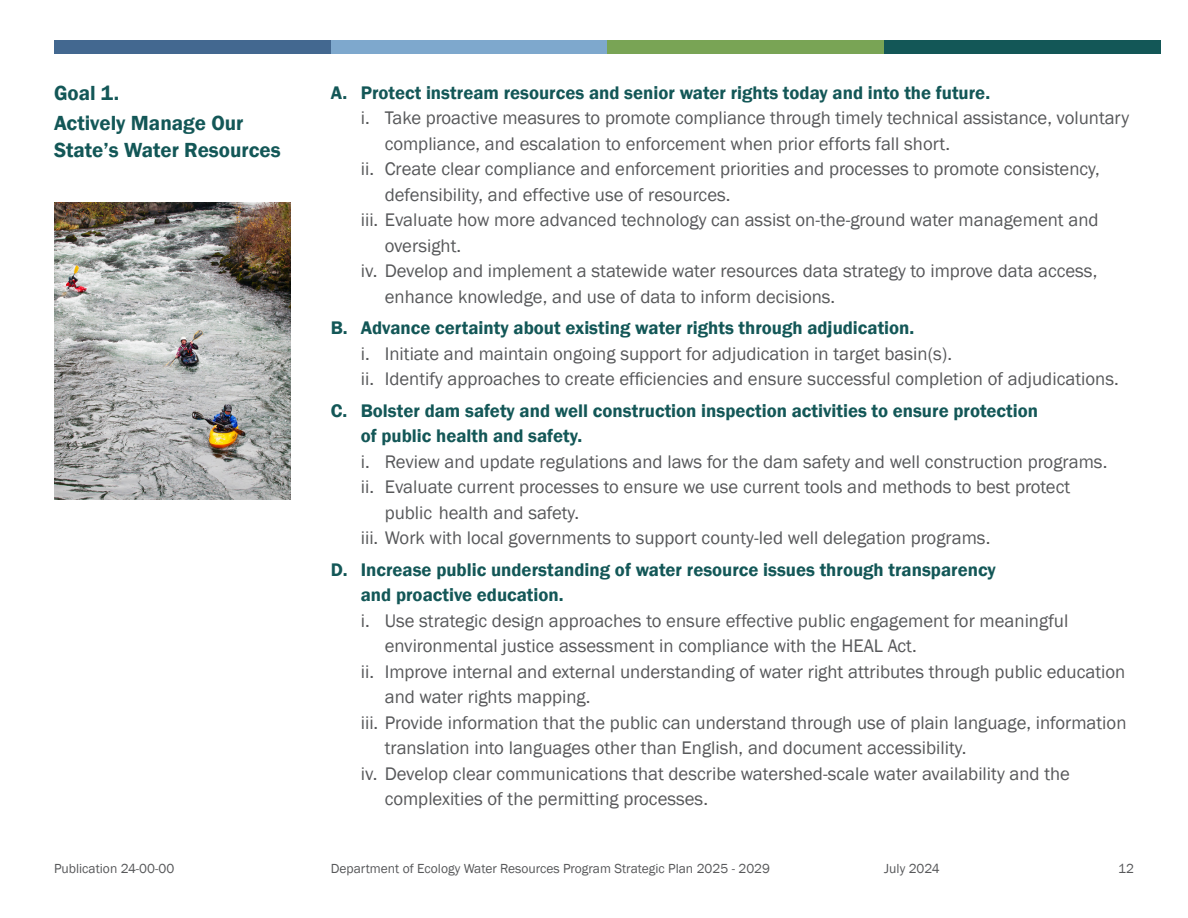
<style>
.page{position:relative;width:1188px;height:918px;background:#fff}
.page>*{position:absolute;margin:0;border:0;box-sizing:border-box;transform-origin:0 0}
._14_18_Text_Demi{font:600 21px/27px "Franklin Gothic";color:#135757}
._12_5_17_Text_Letters_2{font:18.75px/25.5px "Franklin Gothic";color:#57585a}
._12_5_17_Text_Demi{font:600 18.75px/25.5px "Franklin Gothic";color:#135757}
.t1{font:13.5px "Franklin Gothic";color:#57585a}
</style>
<div class="page">
<img style="left:54px;top:202px;width:236px;height:297px">
<div style="left:54px;top:40px;width:277px;height:14px;background:#436890"></div>
<div style="left:331px;top:40px;width:277px;height:14px;background:#7ea8cd"></div>
<div style="left:608px;top:40px;width:276px;height:14px;background:#79a455"></div>
<div style="left:884px;top:40px;width:277px;height:14px;background:#135757"></div>
<p class="_14_18_Text_Demi" style="left:54px;top:80px;width:67px">Goal 1.</p>
<p class="_14_18_Text_Demi" style="left:54px;top:110px;width:228px">Actively Manage Our<br>State’s Water Resources</p>
<p class="_12_5_17_Text_Demi" style="left:331px;top:80px;width:661px">A. Protect instream resources and senior water rights today and into the future.</p>
<p class="_12_5_17_Text_Letters_2" style="left:361px;top:106px;width:770px">i. Take proactive measures to promote compliance through timely technical assistance, voluntary</p>
<p class="_12_5_17_Text_Letters_2" style="left:385px;top:131px;width:567px">compliance, and escalation to enforcement when prior efforts fall short.</p>
<p class="_12_5_17_Text_Letters_2" style="left:361px;top:157px;width:741px">ii. Create clear compliance and enforcement priorities and processes to promote consistency,</p>
<p class="_12_5_17_Text_Letters_2" style="left:385px;top:182px;width:347px">defensibility, and effective use of resources.</p>
<p class="_12_5_17_Text_Letters_2" style="left:361px;top:208px;width:739px">iii. Evaluate how more advanced technology can assist on-the-ground water management and</p>
<p class="_12_5_17_Text_Letters_2" style="left:385px;top:233px;width:78px">oversight.</p>
<p class="_12_5_17_Text_Letters_2" style="left:361px;top:259px;width:738px">iv. Develop and implement a statewide water resources data strategy to improve data access,</p>
<p class="_12_5_17_Text_Letters_2" style="left:385px;top:284px;width:452px">enhance knowledge, and use of data to inform decisions.</p>
<p class="_12_5_17_Text_Demi" style="left:331px;top:315px;width:585px">B. Advance certainty about existing water rights through adjudication.</p>
<p class="_12_5_17_Text_Letters_2" style="left:361px;top:341px;width:759px">i. Initiate and maintain ongoing support for adjudication in target basin(s).<br>ii. Identify approaches to create efficiencies and ensure successful completion of adjudications.</p>
<p class="_12_5_17_Text_Demi" style="left:361px;top:398px;width:679px;text-indent:-30px">C. Bolster dam safety and well construction inspection activities to ensure protection of public health and safety.</p>
<p class="_12_5_17_Text_Letters_2" style="left:361px;top:449px;width:748px">i. Review and update regulations and laws for the dam safety and well construction programs.</p>
<p class="_12_5_17_Text_Letters_2" style="left:361px;top:475px;width:711px">ii. Evaluate current processes to ensure we use current tools and methods to best protect</p>
<p class="_12_5_17_Text_Letters_2" style="left:385px;top:500px;width:196px">public health and safety.</p>
<p class="_12_5_17_Text_Letters_2" style="left:361px;top:526px;width:631px">iii. Work with local governments to support county-led well delegation programs.</p>
<p class="_12_5_17_Text_Demi" style="left:361px;top:557px;width:637px;text-indent:-30px">D. Increase public understanding of water resource issues through transparency and proactive education.</p>
<p class="_12_5_17_Text_Letters_2" style="left:361px;top:608px;width:709px">i. Use strategic design approaches to ensure effective public engagement for meaningful</p>
<p class="_12_5_17_Text_Letters_2" style="left:385px;top:634px;width:533px">environmental justice assessment in compliance with the HEAL Act.</p>
<p class="_12_5_17_Text_Letters_2" style="left:361px;top:659px;width:766px">ii. Improve internal and external understanding of water right attributes through public education</p>
<p class="_12_5_17_Text_Letters_2" style="left:385px;top:685px;width:207px">and water rights mapping.</p>
<p class="_12_5_17_Text_Letters_2" style="left:361px;top:710px;width:767px">iii. Provide information that the public can understand through use of plain language, information</p>
<p class="_12_5_17_Text_Letters_2" style="left:385px;top:736px;width:583px">translation into languages other than English, and document accessibility.</p>
<p class="_12_5_17_Text_Letters_2" style="left:361px;top:761px;width:711px">iv. Develop clear communications that describe watershed-scale water availability and the</p>
<p class="_12_5_17_Text_Letters_2" style="left:385px;top:787px;width:325px">complexities of the permitting processes.</p>
<p class="t1" style="left:54px;top:860px;width:122px">Publication 24-00-00</p>
<p class="t1" style="left:331px;top:860px;width:441px">Department of Ecology Water Resources Program Strategic Plan 2025 - 2029</p>
<p class="t1" style="left:884px;top:860px;width:57px">July 2024</p>
<p class="t1" style="left:1118px;top:860px;width:17px">12</p>
</div>
